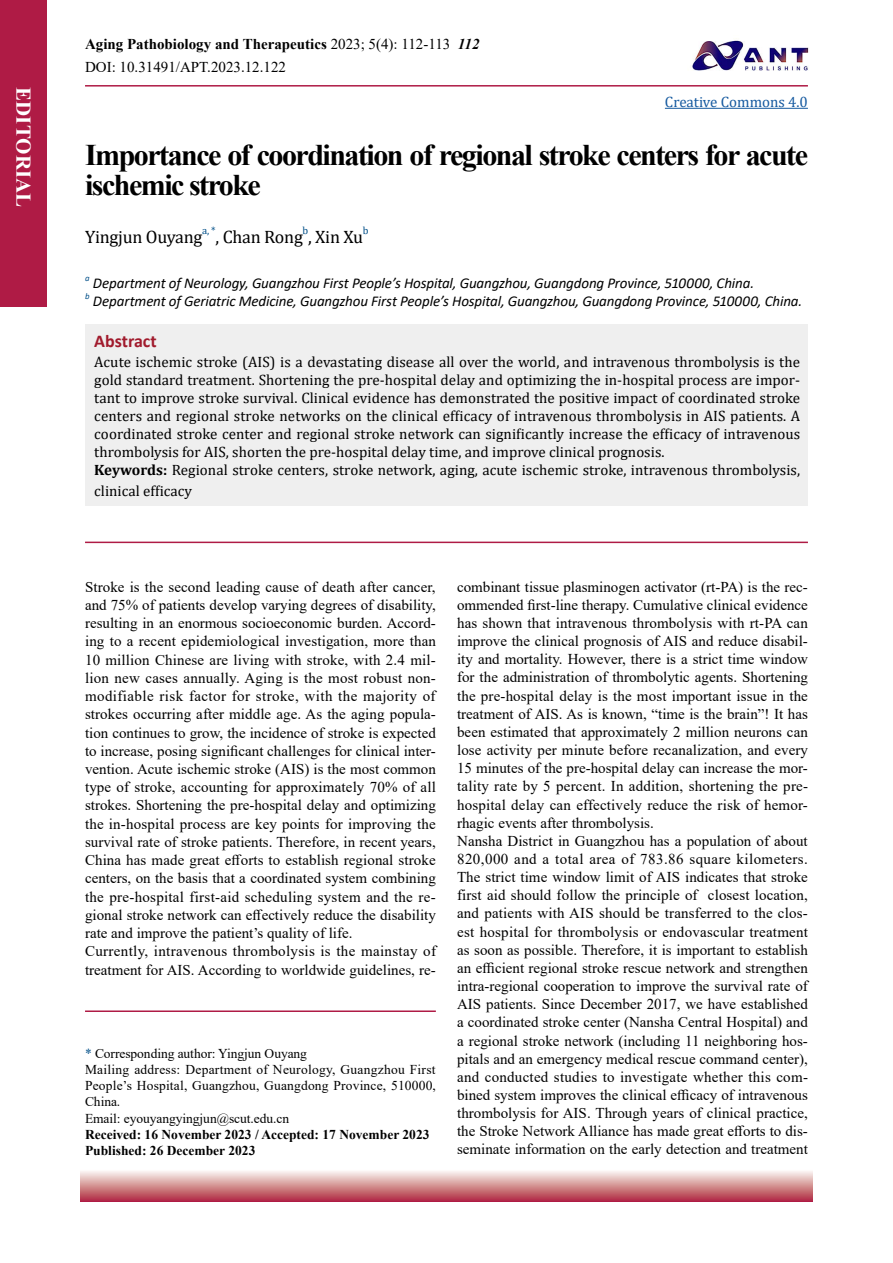
<style>
.page{position:relative;width:893px;height:1263px;background:#fff}
.page>*{position:absolute;margin:0;border:0;box-sizing:border-box;transform-origin:0 0}
.t1{font:700 30px/30px "Times New Roman";letter-spacing:-.05em;color:#000}
.t2{font:700 21px "Times New Roman";color:#fff}
.t3{font:18px "Cambria";letter-spacing:-.015em;color:#000}
.t4{font:700 18px "Calibri";color:#a11b2d}
.t5{font:15px/18.1px "Times New Roman";color:#000}
.t6{font:15px/18px "Cambria";color:#000}
.t7{font:italic 15px "Calibri";letter-spacing:-.01em;color:#000}
.t8{font:15px "Cambria";color:#15599f}
.t9{font:13.5px/16.2px "Times New Roman";letter-spacing:.015em;color:#000}
.t10{font:700 13.5px/16.2px "Times New Roman";color:#000}
.t11{font:10.5px "Cambria";color:#004f88}
.t12{font:italic 8.7px "Calibri";color:#004f88}
.s1{font-weight:700}
.s2{font-weight:700;font-style:italic}
.s3{color:#004f88}
</style>
<div class="page">
<div style="left:85px;top:324px;width:723px;height:182px;background:#efefef"></div>
<div style="left:0;top:0;width:47px;height:306px;background:#af1b45"></div>
<img style="left:690px;top:40px;width:119px;height:31px">
<hr style="left:85px;top:85px;width:723px;height:2px;background:#af1b45">
<hr style="left:665px;top:108px;width:143px;height:1px;background:#15599f">
<hr style="left:85px;top:542px;width:723px;height:1px;background:#af1b45">
<hr style="left:85px;top:1010px;width:351px;height:2px;background:#af1b45">
<div style="left:81px;top:1165px;width:731px;height:36px;background:linear-gradient(to bottom,#fff,#b23544)"></div>
<h2 class="t2" style="left:39px;top:87px;width:121px;rotate:90deg">EDITORIAL</h2>
<p class="t5" style="left:85px;top:32px;width:396px;line-height:22.6px"><span class="s1">Aging Pathobiology and Therapeutics</span> 2023; 5(4): 112-113 <span class="s2">112<br></span>DOI: 10.31491/APT.2023.12.122</p>
<p class="t8" style="left:665px;top:93px;width:145px">Creative Commons 4.0</p>
<h1 class="t1" style="left:85px;top:139px;width:724px">Importance of coordination of regional stroke centers for acute ischemic stroke</h1>
<p class="t3" style="left:85px;top:226px;width:119px">Yingjun Ouyang</p>
<p class="t11" style="left:202px;top:224px;width:15px">a, *</p>
<p class="t3" style="left:216px;top:226px;width:149px">, Chan Rong , Xin Xu</p>
<p class="t11" style="left:303px;top:224px;width:7px">b</p>
<p class="t11" style="left:363px;top:224px;width:7px">b</p>
<p class="t12" style="left:85px;top:272px;width:6px">a</p>
<p class="t7" style="left:93px;top:273px;width:663px">Department of Neurology, Guangzhou First People’s Hospital, Guangzhou, Guangdong Province, 510000, China.</p>
<p class="t12" style="left:85px;top:290px;width:6px">b</p>
<p class="t7" style="left:93px;top:291px;width:711px">Department of Geriatric Medicine, Guangzhou First People’s Hospital, Guangzhou, Guangdong Province, 510000, China.</p>
<p class="t4" style="left:94px;top:328px;width:64px">Abstract</p>
<p class="t6" style="left:94px;top:353px;width:707px">Acute ischemic stroke (AIS) is a devastating disease all over the world, and intravenous thrombolysis is the gold standard treatment. Shortening the pre-hospital delay and optimizing the in-hospital process are impor&shy;tant to improve stroke survival. Clinical evidence has demonstrated the positive impact of coordinated stroke centers and regional stroke networks on the clinical efficacy of intravenous thrombolysis in AIS patients. A coordinated stroke center and regional stroke network can significantly increase the efficacy of intravenous thrombolysis for AIS, shorten the pre-hospital delay time, and improve clinical prognosis.<br><span class="s1">Keywords:</span> Regional stroke centers, stroke network, aging, acute ischemic stroke, intravenous thrombolysis,</p>
<p class="t6" style="left:94px;top:482px;width:99px">clinical efficacy</p>
<p class="t5" style="left:85px;top:577px;width:352px">Stroke is the second leading cause of death after cancer, and 75% of patients develop varying degrees of disability, resulting in an enormous socioeconomic burden. Accord&shy;ing to a recent epidemiological investigation, more than 10 million Chinese are living with stroke, with 2.4 mil&shy;lion new cases annually. Aging is the most robust non&shy;modifiable risk factor for stroke, with the majority of strokes occurring after middle age. As the aging popula&shy;tion continues to grow, the incidence of stroke is expected to increase, posing significant challenges for clinical inter&shy;vention. Acute ischemic stroke (AIS) is the most common type of stroke, accounting for approximately 70% of all strokes. Shortening the pre-hospital delay and optimizing the in-hospital process are key points for improving the survival rate of stroke patients. Therefore, in recent years, China has made great efforts to establish regional stroke centers, on the basis that a coordinated system combining the pre-hospital first-aid scheduling system and the re&shy;gional stroke network can effectively reduce the disability rate and improve the patient’s quality of life.<br>Currently, intravenous thrombolysis is the mainstay of treatment for AIS. According to worldwide guidelines, re-</p>
<p class="t5" style="left:457px;top:577px;width:352px">combinant tissue plasminogen activator (rt-PA) is the rec&shy;ommended first-line therapy. Cumulative clinical evidence has shown that intravenous thrombolysis with rt-PA can improve the clinical prognosis of AIS and reduce disabil&shy;ity and mortality. However, there is a strict time window for the administration of thrombolytic agents. Shortening the pre-hospital delay is the most important issue in the treatment of AIS. As is known, “time is the brain”! It has been estimated that approximately 2 million neurons can lose activity per minute before recanalization, and every 15 minutes of the pre-hospital delay can increase the mor&shy;tality rate by 5 percent. In addition, shortening the pre&shy;hospital delay can effectively reduce the risk of hemor&shy;rhagic events after thrombolysis.<br>Nansha District in Guangzhou has a population of about 820,000 and a total area of 783.86 square kilometers.<br>The strict time window limit of AIS indicates that stroke first aid should follow the principle of closest location, and patients with AIS should be transferred to the clos&shy;est hospital for thrombolysis or endovascular treatment as soon as possible. Therefore, it is important to establish an efficient regional stroke rescue network and strengthen intra-regional cooperation to improve the survival rate of AIS patients. Since December 2017, we have established a coordinated stroke center (Nansha Central Hospital) and a regional stroke network (including 11 neighboring hos&shy;pitals and an emergency medical rescue command center), and conducted studies to investigate whether this com&shy;bined system improves the clinical efficacy of intravenous thrombolysis for AIS. Through years of clinical practice, the Stroke Network Alliance has made great efforts to dis&shy;seminate information on the early detection and treatment</p>
<p class="t9" style="left:85px;top:1045px;width:352px"><span class="s3">*</span> Corresponding author: Yingjun Ouyang<br>Mailing address: Department of Neurology, Guangzhou First People’s Hospital, Guangzhou, Guangdong Province, 510000, China.<br>Email: eyouyangyingjun@scut.edu.cn</p>
<p class="t10" style="left:85px;top:1126px;width:346px">Received: 16 November 2023 / Accepted: 17 November 2023<br>Published: 26 December 2023</p>
</div>
